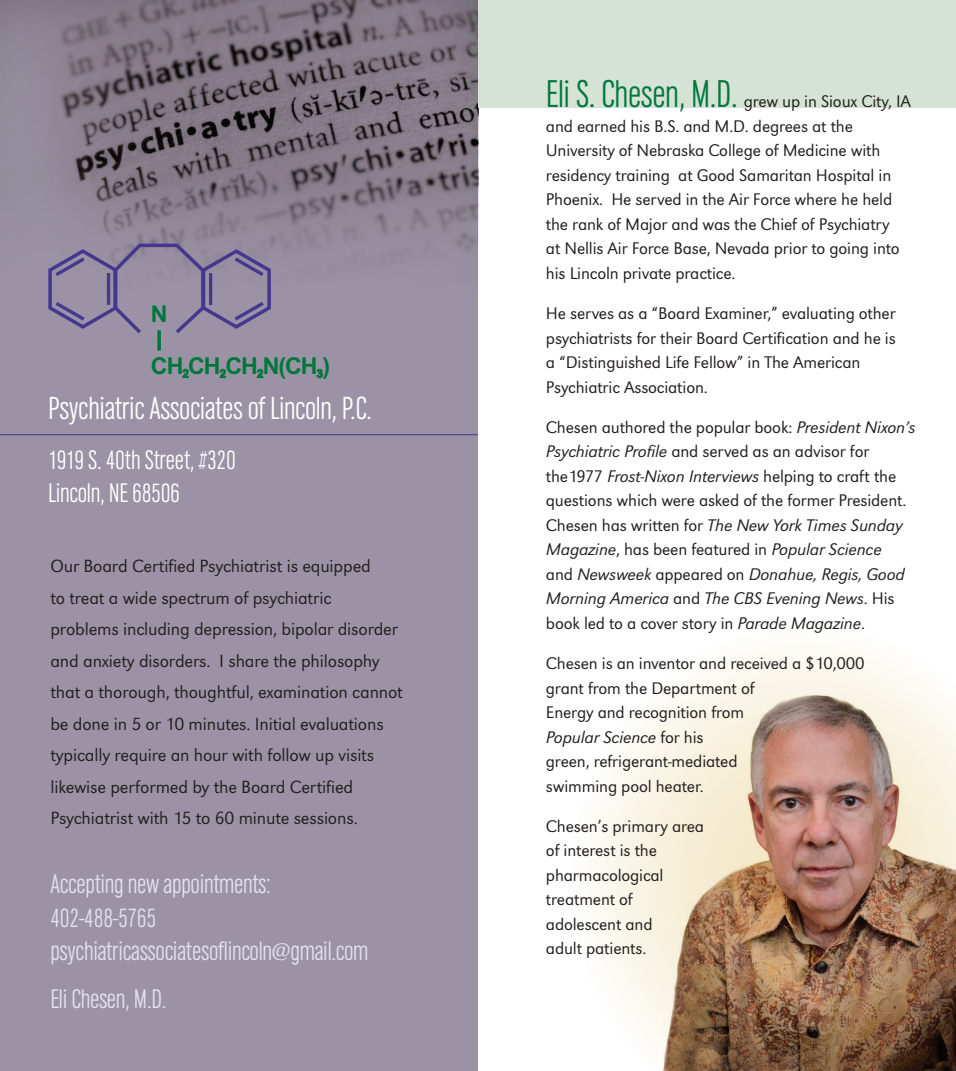
<style>
.page{position:relative;width:956px;height:1071px;background:#fff}
.page>*{position:absolute;margin:0;border:0;box-sizing:border-box;transform-origin:0 0}
.t1{font:40.25px "URW Grotesk T Ligh Cond";letter-spacing:-.01em;color:#00773d}
.t2{font:33.25px "URW Grotesk T Ligh Cond";letter-spacing:-.01em;color:#fff}
.t3{font:28px/33.6px "URW Grotesk T Ligh Cond";letter-spacing:-.01em;color:#e3e1ef}
.t4{font:28px/33.6px "URW Grotesk T Ligh Cond";letter-spacing:-.01em;color:#fff}
.t5{font:700 23.28px "Arial";letter-spacing:-.045em;color:#00763d}
.t6{font:18.38px/31.5px "URW Grotesk T Ligh";letter-spacing:-.01em;color:#231f20}
.t7{font:17.5px/24.5px "URW Grotesk T Ligh";letter-spacing:-.01em;color:#231f20}
.t8{font:17.5px/24.5px "URW Grotesk T Ligh Ital";letter-spacing:-.01em;color:#231f20}
.s1{font-family:"URW Grotesk T Ligh Ital"}
.s2{font-family:"URW Grotesk T Ligh"}
</style>
<div class="page">
<div style="left:0;top:0;width:477px;height:1071px;background:#9b93a5"></div>
<img style="left:0;top:0;width:478px;height:307px">
<svg style="left:48px;top:244px;width:226px;height:90px"></svg>
<svg style="left:182px;top:369px;width:7px;height:9px"></svg>
<svg style="left:220px;top:369px;width:6px;height:9px"></svg>
<svg style="left:257px;top:369px;width:6px;height:9px"></svg>
<svg style="left:317px;top:369px;width:6px;height:9px"></svg>
<svg style="left:157px;top:330px;width:4px;height:21px"></svg>
<svg style="left:592px;top:649px;width:330px;height:390px"></svg>
<img style="left:653px;top:687px;width:303px;height:384px">
<div style="left:478px;top:0;width:478px;height:107px;background:#d5e2d6"></div>
<hr style="left:0;top:434px;width:478px;height:1px;background:#453790">
<h3 class="t5" style="left:151px;top:298px;width:18px">N</h3>
<h3 class="t5" style="left:151px;top:350px;width:181px">CH<sub>2</sub>CH<sub>2</sub>CH<sub>2</sub>N(CH<sub>3</sub>)</h3>
<h2 class="t2" style="left:48px;top:391px;width:325px">Psychiatric Associates of Lincoln, P.C.</h2>
<h3 class="t4" style="left:48px;top:443px;width:189px">1919 S. 40th Street, #320<br>Lincoln, NE 68506</h3>
<p class="t6" style="left:50px;top:550px;width:354px">Our Board Certified Psychiatrist is equipped<br>to treat a wide spectrum of psychiatric problems including depression, bipolar disorder and anxiety disorders. I share the philosophy that a thorough, thoughtful, examination cannot be done in 5 or 10 minutes. Initial evaluations typically require an hour with follow up visits likewise performed by the Board Certified Psychiatrist with 15 to 60 minute sessions.</p>
<h3 class="t3" style="left:50px;top:867px;width:319px">Accepting new appointments:<br>402-488-5765 psychiatricassociatesoflincoln@gmail.com</h3>
<h3 class="t3" style="left:50px;top:982px;width:118px">Eli Chesen, M.D.</h3>
<h1 class="t1" style="left:546px;top:74px;width:193px">Eli S. Chesen, M.D.</h1>
<p class="t7" style="left:546px;top:89px;width:366px;text-indent:198px">grew up in Sioux City, IA and earned his B.S. and M.D. degrees at the University of Nebraska College of Medicine with residency training at Good Samaritan Hospital in Phoenix. He served in the Air Force where he held the rank of Major and was the Chief of Psychiatry<br>at Nellis Air Force Base, Nevada prior to going into his Lincoln private practice.</p>
<p class="t7" style="left:546px;top:301px;width:351px">He serves as a “Board Examiner,” evaluating other psychiatrists for their Board Certification and he is a “Distinguished Life Fellow” in The American Psychiatric Association.</p>
<p class="t7" style="left:546px;top:415px;width:371px">Chesen authored the popular book: <span class="s1">President Nixon’s Psychiatric Profile</span> and served as an advisor for the1977 <span class="s1">Frost-Nixon Interviews</span> helping to craft the questions which were asked of the former President.</p>
<p class="t8" style="left:546px;top:513px;width:360px"><span class="s2">Chesen has written for</span> The New York Times Sunday Magazine<span class="s2">, has been featured in</span> Popular Science <span class="s2">and</span> Newsweek <span class="s2">appeared on</span> Donahue, Regis, Good Morning America <span class="s2">and</span> The CBS Evening News<span class="s2">. His</span></p>
<p class="t7" style="left:546px;top:611px;width:320px">book led to a cover story in <span class="s1">Parade Magazine</span>.</p>
<p class="t7" style="left:546px;top:651px;width:320px">Chesen is an inventor and received a $10,000 grant from the Department of<br>Energy and recognition from</p>
<p class="t8" style="left:546px;top:725px;width:159px">Popular Science <span class="s2">for his</span></p>
<p class="t7" style="left:546px;top:749px;width:193px">green, refrigerant-mediated swimming pool heater.</p>
<p class="t7" style="left:546px;top:814px;width:160px">Chesen’s primary area of interest is the pharmacological treatment of adolescent and<br>adult patients.</p>
</div>
